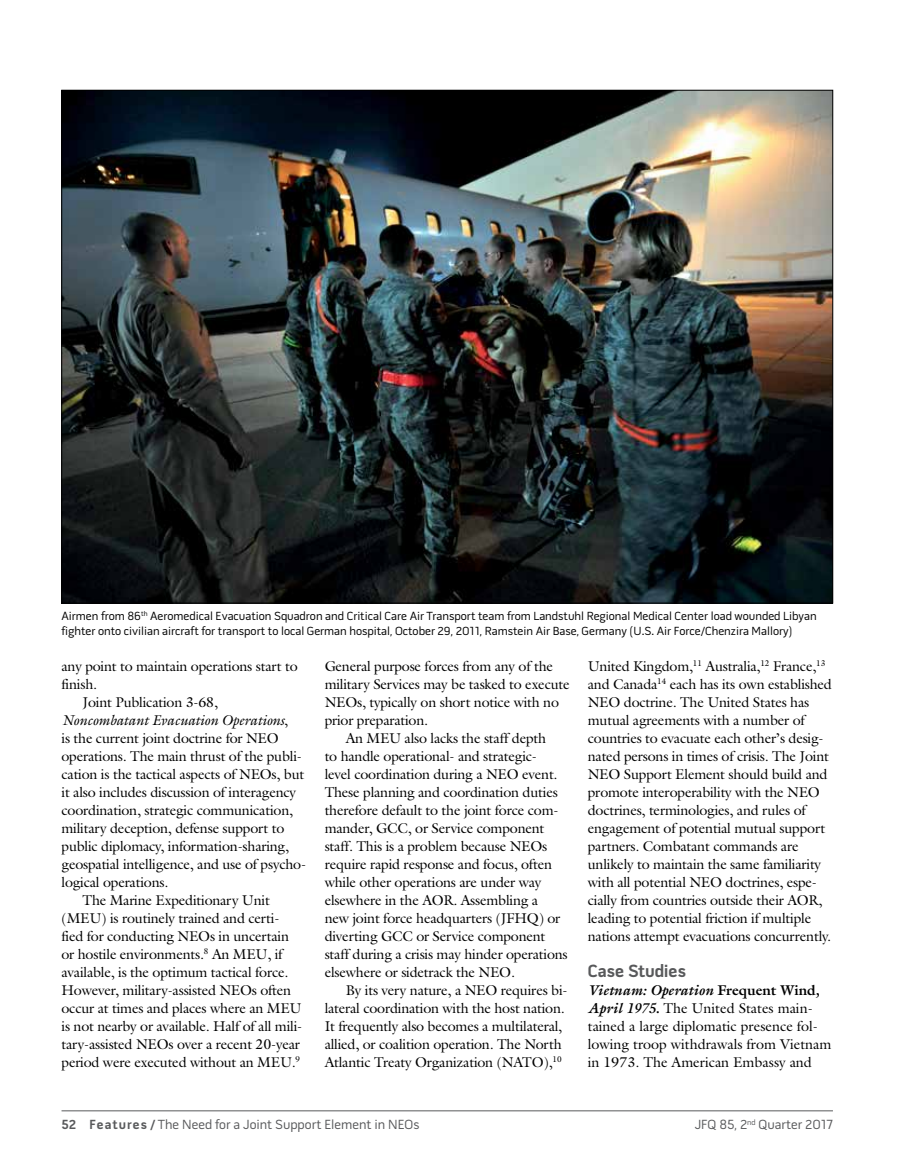
<style>
.page{position:relative;width:905px;height:1175px;background:#fff}
.page>*{position:absolute;margin:0;border:0;box-sizing:border-box;transform-origin:0 0}
.t1{font:700 18px "Pill Gothic 600 mg";letter-spacing:-.005em;color:#58595b}
.t2{font:14.25px/18px "Galliard Std";letter-spacing:-.015em;color:#000}
.t3{font:italic 14.25px "Galliard Std";letter-spacing:-.015em;color:#000}
.t4{font:13.5px "Pill Gothic 600 mg";color:#58595b}
.t5{font:12px/15px "Pill Gothic 600 mg";color:#000}
.s1{font-style:normal}
.s2{font-weight:700;font-style:italic}
.s3{font-weight:700}
</style>
<div class="page">
<hr style="left:62px;top:1110px;width:770px;height:1px;background:#58595b">
<img style="left:64px;top:92px;width:766px;height:509px">
<p class="t5" style="left:62px;top:610px;width:756px">Airmen from 86<sup>th</sup> Aeromedical Evacuation Squadron and Critical Care Air Transport team from Landstuhl Regional Medical Center load wounded Libyan fighter onto civilian aircraft for transport to local German hospital, October 29, 2011, Ramstein Air Base, Germany (U.S. Air Force/Chenzira Mallory)</p>
<p class="t2" style="left:62px;top:656px;width:238px">any point to maintain operations start to</p>
<p class="t2" style="left:62px;top:674px;width:37px">finish.</p>
<p class="t2" style="left:83px;top:692px;width:137px">Joint Publication 3-68,</p>
<p class="t3" style="left:62px;top:711px;width:228px">Noncombatant Evacuation Operations<span class="s1">,</span></p>
<p class="t2" style="left:62px;top:728px;width:219px">is the current joint doctrine for NEO</p>
<p class="t2" style="left:62px;top:746px;width:242px">operations. The main thrust of the publi-</p>
<p class="t2" style="left:62px;top:764px;width:244px">cation is the tactical aspects of NEOs, but</p>
<p class="t2" style="left:62px;top:782px;width:236px">it also includes discussion of interagency</p>
<p class="t2" style="left:62px;top:800px;width:233px">coordination, strategic communication,</p>
<p class="t2" style="left:62px;top:818px;width:224px">military deception, defense support to</p>
<p class="t2" style="left:62px;top:836px;width:229px">public diplomacy, information-sharing,</p>
<p class="t2" style="left:62px;top:854px;width:246px">geospatial intelligence, and use of psycho-</p>
<p class="t2" style="left:62px;top:872px;width:108px">logical operations.</p>
<p class="t2" style="left:83px;top:890px;width:189px">The Marine Expeditionary Unit</p>
<p class="t2" style="left:62px;top:908px;width:219px">(MEU) is routinely trained and certi-</p>
<p class="t2" style="left:62px;top:926px;width:229px">fied for conducting NEOs in uncertain</p>
<p class="t2" style="left:62px;top:944px;width:222px">or hostile environments.<sup>8</sup> An MEU, if</p>
<p class="t2" style="left:62px;top:962px;width:228px">available, is the optimum tactical force.</p>
<p class="t2" style="left:62px;top:980px;width:231px">However, military-assisted NEOs often</p>
<p class="t2" style="left:62px;top:998px;width:241px">occur at times and places where an MEU</p>
<p class="t2" style="left:62px;top:1016px;width:242px">is not nearby or available. Half of all mili-</p>
<p class="t2" style="left:62px;top:1034px;width:240px">tary-assisted NEOs over a recent 20-year</p>
<p class="t2" style="left:62px;top:1052px;width:240px">period were executed without an MEU.<sup>9</sup></p>
<p class="t2" style="left:325px;top:656px;width:230px">General purpose forces from any of the</p>
<p class="t2" style="left:325px;top:674px;width:246px">military Services may be tasked to execute</p>
<p class="t2" style="left:325px;top:692px;width:236px">NEOs, typically on short notice with no</p>
<p class="t2" style="left:325px;top:710px;width:105px">prior preparation.</p>
<p class="t2" style="left:346px;top:728px;width:202px">An MEU also lacks the staff depth</p>
<p class="t2" style="left:325px;top:746px;width:214px">to handle operational- and strategic-</p>
<p class="t2" style="left:325px;top:764px;width:234px">level coordination during a NEO event.</p>
<p class="t2" style="left:325px;top:782px;width:235px">These planning and coordination duties</p>
<p class="t2" style="left:325px;top:800px;width:235px">therefore default to the joint force com-</p>
<p class="t2" style="left:325px;top:818px;width:221px">mander, GCC, or Service component</p>
<p class="t2" style="left:325px;top:836px;width:224px">staff. This is a problem because NEOs</p>
<p class="t2" style="left:325px;top:854px;width:229px">require rapid response and focus, often</p>
<p class="t2" style="left:325px;top:872px;width:218px">while other operations are under way</p>
<p class="t2" style="left:325px;top:890px;width:215px">elsewhere in the AOR. Assembling a</p>
<p class="t2" style="left:325px;top:908px;width:237px">new joint force headquarters (JFHQ) or</p>
<p class="t2" style="left:325px;top:926px;width:222px">diverting GCC or Service component</p>
<p class="t2" style="left:325px;top:944px;width:244px">staff during a crisis may hinder operations</p>
<p class="t2" style="left:325px;top:962px;width:192px">elsewhere or sidetrack the NEO.</p>
<p class="t2" style="left:346px;top:980px;width:223px">By its very nature, a NEO requires bi-</p>
<p class="t2" style="left:325px;top:998px;width:242px">lateral coordination with the host nation.</p>
<p class="t2" style="left:325px;top:1016px;width:239px">It frequently also becomes a multilateral,</p>
<p class="t2" style="left:325px;top:1034px;width:238px">allied, or coalition operation. The North</p>
<p class="t2" style="left:325px;top:1052px;width:238px">Atlantic Treaty Organization (NATO),<sup>10</sup></p>
<p class="t2" style="left:587px;top:656px;width:245px">United Kingdom,<sup>11</sup> Australia,<sup>12</sup> France,<sup>13 </sup>and Canada<sup>14</sup> each has its own established NEO doctrine. The United States has mutual agreements with a number of countries to evacuate each other’s desig&shy;nated persons in times of crisis. The Joint NEO Support Element should build and promote interoperability with the NEO doctrines, terminologies, and rules of engagement of potential mutual support partners. Combatant commands are unlikely to maintain the same familiarity with all potential NEO doctrines, espe&shy;cially from countries outside their AOR, leading to potential friction if multiple nations attempt evacuations concurrently.</p>
<p class="t1" style="left:587px;top:963px;width:100px">Case Studies</p>
<p class="t2" style="left:587px;top:980px;width:245px"><span class="s2">Vietnam: Operation</span> <span class="s3">Frequent Wind</span><span class="s2">, April 1975.</span> The United States main&shy;tained a large diplomatic presence fol&shy;lowing troop withdrawals from Vietnam in 1973. The American Embassy and</p>
<p class="t4" style="left:62px;top:1119px;width:359px"><span class="s3">52 Features /</span> The Need for a Joint Support Element in NEOs</p>
<p class="t4" style="left:694px;top:1119px;width:140px">JFQ 85, 2<sup>nd</sup> Quarter 2017</p>
</div>
